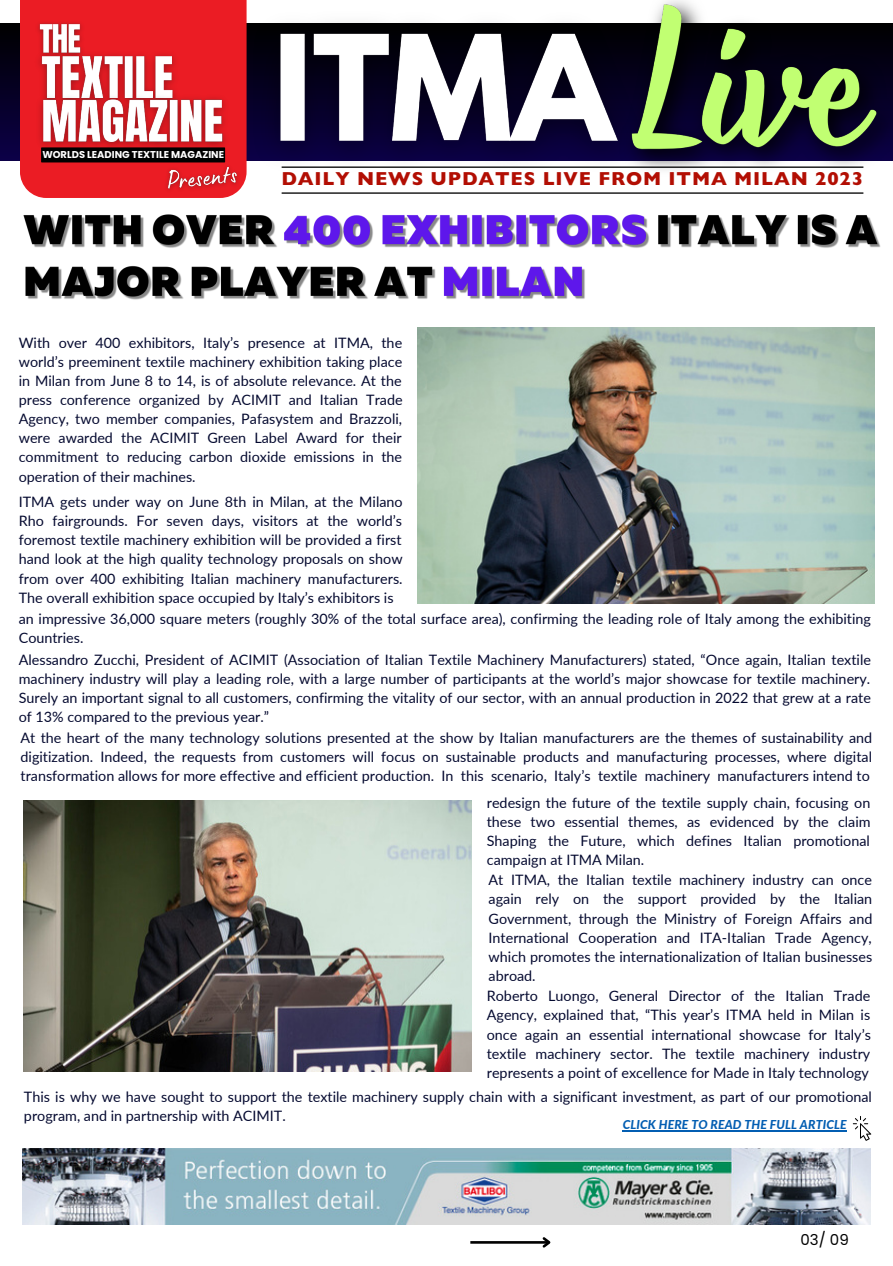
<style>
.page{position:relative;width:893px;height:1266px;background:#fff}
.page>*{position:absolute;margin:0;border:0;box-sizing:border-box;transform-origin:0 0}
.t1{font:800 18.9px "Gill Sans";letter-spacing:.045em;color:#b20e03}
.t2{font:15.05px "Poppins";color:#000}
.t3{font:14.35px/19.1px "Lato";color:#050a30;text-align:justify}
.t4{font:italic 800 12.25px "Lato";letter-spacing:.01em;color:#035eb2}
.t5{font:700 9.97px "Poppins";color:#fff}
</style>
<div class="page">
<img style="left:22px;top:1148px;width:848px;height:76px">
<hr style="left:470px;top:1240px;width:79px;height:3px;background:#000">
<svg style="left:540px;top:1237px;width:11px;height:11px"></svg>
<svg style="left:852px;top:1116px;width:19px;height:24px"></svg>
<hr style="left:622px;top:1130px;width:224px;height:1px;background:#035eb2">
<img style="left:23px;top:214px;width:581px;height:86px">
<div style="left:0;top:24px;width:892px;height:137px;background:linear-gradient(to bottom,#000,#0c0048)"></div>
<div style="left:20px;top:0;width:214px;height:198px;background:#eb1c24"></div>
<img style="left:234px;top:0;width:370px;height:233px">
<img style="left:604px;top:0;width:288px;height:248px">
<hr style="left:281px;top:192px;width:582px;height:2px;background:#000">
<hr style="left:281px;top:166px;width:582px;height:2px;background:#000">
<img style="left:32px;top:8px;width:58px;height:24px">
<img style="left:29px;top:32px;width:157px;height:44px">
<img style="left:29px;top:76px;width:206px;height:97px">
<img style="left:158px;top:156px;width:90px;height:53px">
<img style="left:418px;top:327px;width:456px;height:276px">
<img style="left:24px;top:800px;width:447px;height:271px">
<p class="t5" style="left:42px;top:147px;width:183px">WORLDS LEADING TEXTILE MAGAZINE</p>
<p class="t1" style="left:281px;top:172px;width:583px">DAILY NEWS UPDATES LIVE FROM ITMA MILAN 2023</p>
<p class="t3" style="left:19px;top:332px;width:385px">With over 400 exhibitors, Italy’s presence at ITMA, the world’s preeminent textile machinery exhibition taking place in Milan from June 8 to 14, is of absolute relevance. At the press conference organized by ACIMIT and Italian Trade Agency, two member companies, Pafasystem and Brazzoli, were awarded the ACIMIT Green Label Award for their commitment to reducing carbon dioxide emissions in the operation of their machines.</p>
<p class="t3" style="left:19px;top:492px;width:385px">ITMA gets under way on June 8th in Milan, at the Milano Rho fairgrounds. For seven days, visitors at the world’s foremost textile machinery exhibition will be provided a first hand look at the high quality technology proposals on show from over 400 exhibiting Italian machinery manufacturers.<br>The overall exhibition space occupied by Italy’s exhibitors is</p>
<p class="t3" style="left:19px;top:609px;width:853px">an impressive 36,000 square meters (roughly 30% of the total surface area), confirming the leading role of Italy among the exhibiting<br>Countries.</p>
<p class="t3" style="left:19px;top:649px;width:853px">Alessandro Zucchi, President of ACIMIT (Association of Italian Textile Machinery Manufacturers) stated, “Once again, Italian textile machinery industry will play a leading role, with a large number of participants at the world’s major showcase for textile machinery.<br>Surely an important signal to all customers, confirming the vitality of our sector, with an annual production in 2022 that grew at a rate of 13% compared to the previous year.”</p>
<p class="t3" style="left:21px;top:727px;width:853px">At the heart of the many technology solutions presented at the show by Italian manufacturers are the themes of sustainability and digitization. Indeed, the requests from customers will focus on sustainable products and manufacturing processes, where digital transformation allows for more effective and efficient production. In this scenario, Italy’s textile machinery manufacturers intend to</p>
<p class="t3" style="left:487px;top:792px;width:385px">redesign the future of the textile supply chain, focusing on these two essential themes, as evidenced by the claim Shaping the Future, which defines Italian promotional campaign at ITMA Milan.</p>
<p class="t3" style="left:488px;top:870px;width:385px">At ITMA, the Italian textile machinery industry can once again rely on the support provided by the Italian Government, through the Ministry of Foreign Affairs and International Cooperation and ITA-Italian Trade Agency, which promotes the internationalization of Italian businesses abroad.</p>
<p class="t3" style="left:487px;top:986px;width:385px">Roberto Luongo, General Director of the Italian Trade Agency, explained that, “This year’s ITMA held in Milan is once again an essential international showcase for Italy’s textile machinery sector. The textile machinery industry represents a point of excellence for Made in Italy technology</p>
<p class="t3" style="left:24px;top:1086px;width:849px">This is why we have sought to support the textile machinery supply chain with a significant investment, as part of our promotional program, and in partnership with ACIMIT.</p>
<p class="t4" style="left:622px;top:1116px;width:225px">CLICK HERE TO READ THE FULL ARTICLE</p>
<p class="t2" style="left:800px;top:1228px;width:50px">03/ 09</p>
</div>
